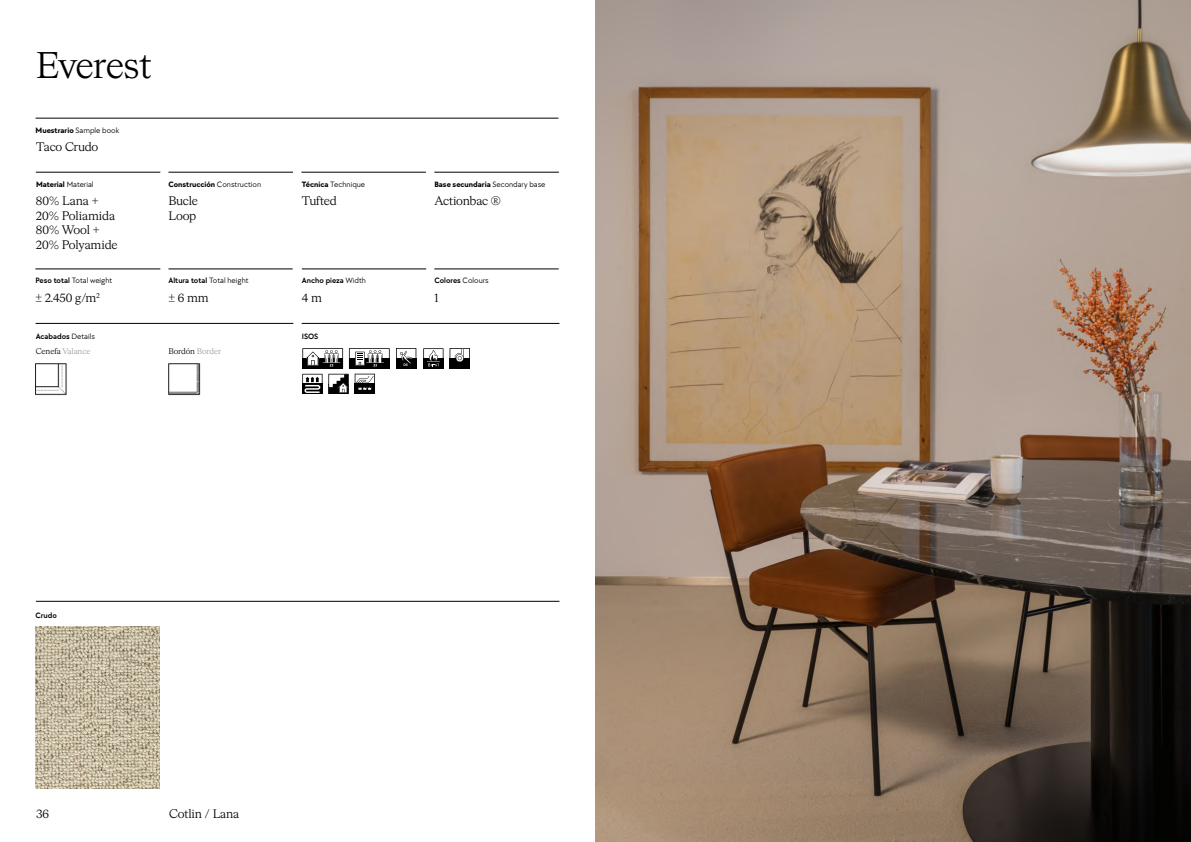
<style>
.page{position:relative;width:1191px;height:842px;background:#fff}
.page>*{position:absolute;margin:0;border:0;box-sizing:border-box;transform-origin:0 0}
.t1{font:36px "HW Cigars";letter-spacing:-.03em;color:#000}
.t2{font:12px/14.4px "HW Cigars";letter-spacing:-.015em;color:#000}
.t3{font:700 8px "TT Chocolates";color:#000}
.t4{font:600 8px "TT Chocolates";color:#000}
.t5{font:8px "TT Chocolates";color:#000}
.t6{font:8px "HW Cigars";letter-spacing:-.01em;color:#9d9d9c}
.t7{font:8px "HW Cigars";letter-spacing:-.01em;color:#000}
.s1{font-weight:400}
.s2{font-weight:700}
.s3{font-weight:600}
.s4{color:#000}
.s5{color:#9d9d9c}
</style>
<div class="page">
<img style="left:595px;top:0;width:596px;height:842px">
<svg style="left:355px;top:374px;width:20px;height:20px"></svg>
<hr style="left:36px;top:172px;width:124px;height:1px;background:#000">
<hr style="left:434px;top:172px;width:125px;height:1px;background:#000">
<hr style="left:302px;top:269px;width:124px;height:1px;background:#000">
<hr style="left:434px;top:269px;width:124px;height:1px;background:#000">
<hr style="left:168px;top:172px;width:125px;height:1px;background:#000">
<hr style="left:35px;top:269px;width:125px;height:1px;background:#000">
<hr style="left:301px;top:172px;width:125px;height:1px;background:#000">
<hr style="left:36px;top:118px;width:522px;height:1px;background:#000">
<hr style="left:168px;top:269px;width:125px;height:1px;background:#000">
<hr style="left:36px;top:323px;width:257px;height:1px;background:#000">
<hr style="left:302px;top:323px;width:257px;height:1px;background:#000">
<img style="left:36px;top:363px;width:31px;height:33px">
<img style="left:169px;top:363px;width:32px;height:33px">
<svg style="left:449px;top:348px;width:21px;height:20px"></svg>
<svg style="left:302px;top:374px;width:20px;height:20px"></svg>
<svg style="left:396px;top:348px;width:20px;height:20px"></svg>
<svg style="left:302px;top:348px;width:41px;height:20px"></svg>
<img style="left:35px;top:626px;width:125px;height:162px">
<hr style="left:36px;top:601px;width:523px;height:1px;background:#000">
<svg style="left:423px;top:348px;width:20px;height:20px"></svg>
<svg style="left:349px;top:348px;width:41px;height:20px"></svg>
<svg style="left:328px;top:374px;width:21px;height:20px"></svg>
<h1 class="t1" style="left:36px;top:41px;width:118px">Everest</h1>
<p class="t3" style="left:36px;top:124px;width:85px">Muestrario <span class="s1">Sample book</span></p>
<p class="t2" style="left:36px;top:138px;width:64px">Taco Crudo</p>
<p class="t3" style="left:168px;top:178px;width:94px">Construcción <span class="s1">Construction</span></p>
<p class="t5" style="left:302px;top:179px;width:65px"><span class="s2">Técnica</span> Technique</p>
<p class="t3" style="left:36px;top:178px;width:59px">Material <span class="s1">Material</span></p>
<p class="t3" style="left:434px;top:178px;width:113px">Base secundaria <span class="s1">Secondary base</span></p>
<p class="t2" style="left:36px;top:193px;width:83px">80% Lana +<br>20% Poliamida<br>80% Wool +<br>20% Polyamide</p>
<p class="t2" style="left:168px;top:193px;width:31px">Bucle<br>Loop</p>
<p class="t2" style="left:302px;top:193px;width:36px">Tufted</p>
<p class="t2" style="left:434px;top:193px;width:68px">Actionbac ®</p>
<p class="t5" style="left:36px;top:275px;width:78px"><span class="s3">Peso total</span> Total weight</p>
<p class="t4" style="left:168px;top:275px;width:82px">Altura total <span class="s1">Total height</span></p>
<p class="t4" style="left:302px;top:275px;width:66px">Ancho pieza <span class="s1">Width</span></p>
<p class="t4" style="left:434px;top:275px;width:56px">Colores <span class="s1">Colours</span></p>
<p class="t2" style="left:35px;top:290px;width:66px">± 2.450 g/m<sup>2</sup></p>
<p class="t2" style="left:168px;top:290px;width:42px">± 6 mm</p>
<p class="t2" style="left:302px;top:290px;width:22px">4 m</p>
<p class="t2" style="left:434px;top:290px;width:5px">1</p>
<p class="t4" style="left:36px;top:331px;width:61px">Acabados <span class="s1">Details</span></p>
<p class="t4" style="left:302px;top:331px;width:18px">ISOS</p>
<p class="t6" style="left:36px;top:346px;width:56px"><span class="s4">Cenefa</span> Valance</p>
<p class="t7" style="left:168px;top:346px;width:54px">Bordón <span class="s5">Border</span></p>
<p class="t4" style="left:35px;top:609px;width:23px">Crudo</p>
<p class="t2" style="left:36px;top:806px;width:14px">36</p>
<p class="t2" style="left:169px;top:805px;width:72px">Cotlin / Lana</p>
</div>
